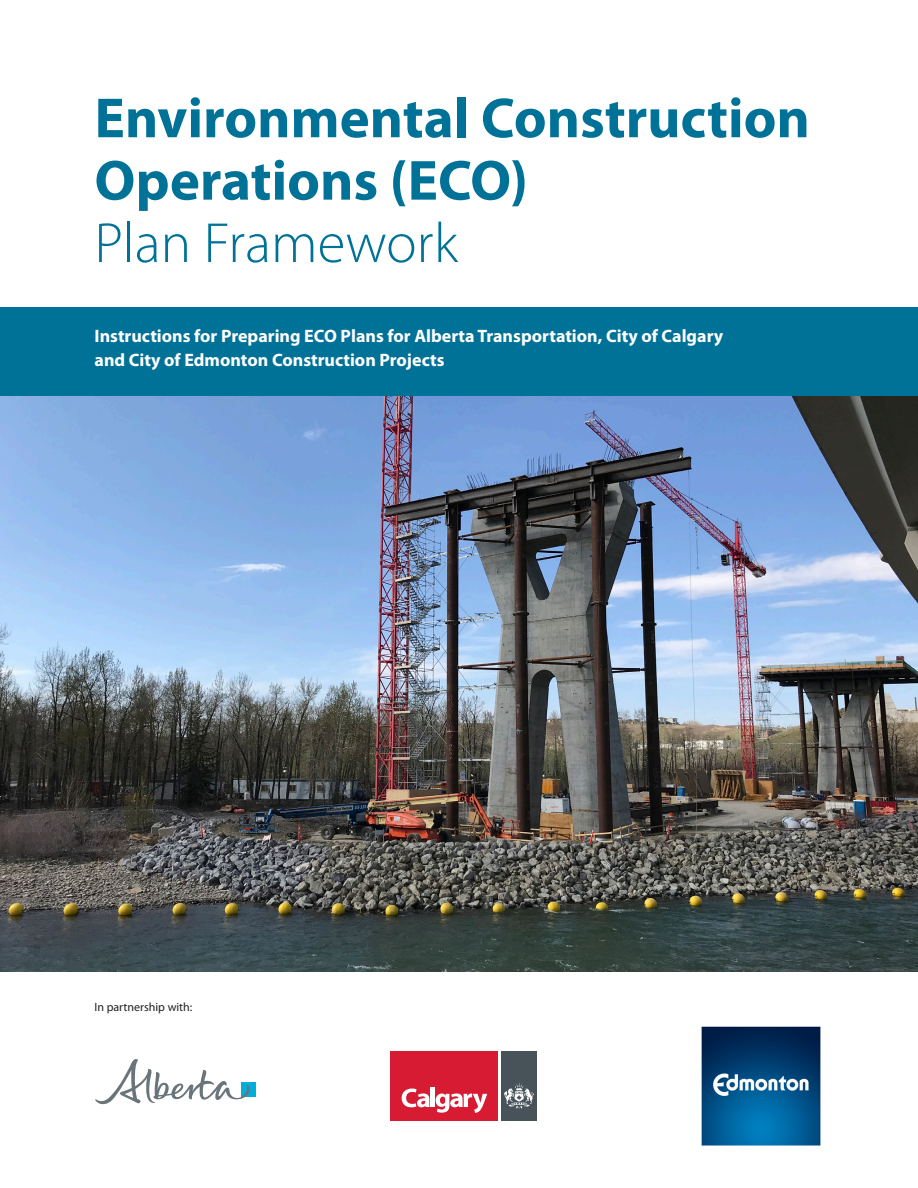
<style>
.page{position:relative;width:918px;height:1188px;background:#fff}
.page>*{position:absolute;margin:0;border:0;box-sizing:border-box;transform-origin:0 0}
.t1{font:700 57px/62.4px "Myriad Pro";color:#007297}
.SUBSUBTEAL_HEADER{font:700 18px/24px "Myriad Pro";color:#fff}
.t2{font:12px "Myriad Pro";color:#231f20}
.s1{font-weight:300}
</style>
<div class="page">
<div style="left:241px;top:1082px;width:15px;height:15px;background:#00aedc"></div>
<svg style="left:95px;top:1059px;width:155px;height:46px"></svg>
<img style="left:0;top:395px;width:918px;height:577px">
<div style="left:391px;top:1052px;width:107px;height:69px;background:#d61b33"></div>
<div style="left:501px;top:1052px;width:36px;height:69px;background:#475359"></div>
<svg style="left:402px;top:1089px;width:28px;height:18px"></svg>
<hr style="left:431px;top:1088px;width:4px;height:19px;background:#fff">
<svg style="left:436px;top:1093px;width:51px;height:20px"></svg>
<svg style="left:504px;top:1083px;width:30px;height:26px"></svg>
<img style="left:701px;top:1026px;width:120px;height:120px">
<div style="left:0;top:307px;width:918px;height:88px;background:#007297"></div>
<p class="t1" style="left:94px;top:85px;width:717px">Environmental Construction<br>Operations (ECO)<br><span class="s1">Plan Framework</span></p>
<p class="SUBSUBTEAL_HEADER" style="left:94px;top:323px;width:630px">Instructions for Preparing ECO Plans for Alberta Transportation, City of Calgary and City of Edmonton Construction Projects</p>
<p class="t2" style="left:94px;top:1000px;width:99px">In partnership with:</p>
</div>
